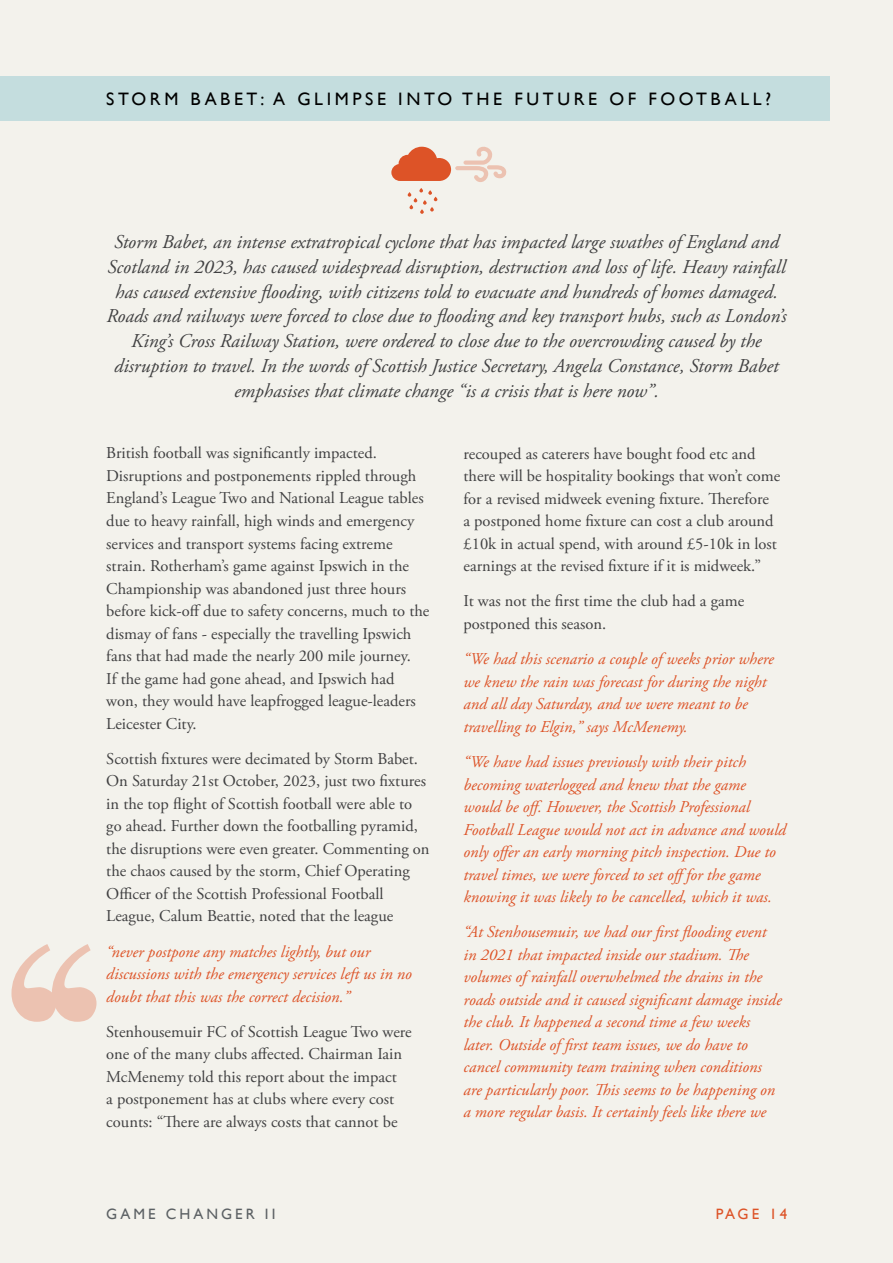
<style>
.page{position:relative;width:893px;height:1263px;background:#f3f2ec}
.page>*{position:absolute;margin:0;border:0;box-sizing:border-box;transform-origin:0 0}
.t1{font:italic 19.5px/24.8px "Adobe Garamond Pro";color:#404041;text-align:center}
.t2{font:18px "Gill Sans";letter-spacing:.2em;color:#000}
.t3{font:16.5px/22.5px "Adobe Garamond Pro";color:#404041}
.t4{font:italic 16.5px/22.5px "Adobe Garamond Pro";color:#dd5327}
.t5{font:15px "Gill Sans";letter-spacing:.2em;color:#5c6164}
.t6{font:15px "Gill Sans";letter-spacing:.18em;color:#dd5327}
</style>
<div class="page">
<svg style="left:11px;top:944px;width:86px;height:78px"></svg>
<div style="left:0;top:77px;width:829px;height:44px;background:#c4ddde"></div>
<svg style="left:408px;top:188px;width:29px;height:26px"></svg>
<svg style="left:391px;top:146px;width:116px;height:36px"></svg>
<p class="t2" style="left:106px;top:88px;width:666px">STORM BABET: A GLIMPSE INTO THE FUTURE OF FOOTBALL?</p>
<p class="t1" style="left:106px;top:230px;width:682px">Storm Babet, an intense extratropical cyclone that has impacted large swathes of England and Scotland in 2023, has caused widespread disruption, destruction and loss of life. Heavy rainfall has caused extensive flooding, with citizens told to evacuate and hundreds of homes damaged.<br>Roads and railways were forced to close due to flooding and key transport hubs, such as London’s King’s Cross Railway Station, were ordered to close due to the overcrowding caused by the disruption to travel. In the words of Scottish Justice Secretary, Angela Constance, Storm Babet emphasises that climate change “is a crisis that is here now”.</p>
<p class="t3" style="left:106px;top:443px;width:325px">British football was significantly impacted.<br>Disruptions and postponements rippled through England’s League Two and National League tables due to heavy rainfall, high winds and emergency services and transport systems facing extreme strain. Rotherham’s game against Ipswich in the Championship was abandoned just three hours before kick-off due to safety concerns, much to the dismay of fans - especially the travelling Ipswich fans that had made the nearly 200 mile journey.<br>If the game had gone ahead, and Ipswich had won, they would have leapfrogged league-leaders Leicester City.</p>
<p class="t3" style="left:106px;top:748px;width:325px">Scottish fixtures were decimated by Storm Babet.<br>On Saturday 21st October, 2023, just two fixtures in the top flight of Scottish football were able to go ahead. Further down the footballing pyramid, the disruptions were even greater. Commenting on the chaos caused by the storm, Chief Operating Officer of the Scottish Professional Football League, Calum Beattie, noted that the league</p>
<p class="t4" style="left:106px;top:941px;width:307px">“never postpone any matches lightly, but our discussions with the emergency services left us in no doubt that this was the correct decision.”</p>
<p class="t3" style="left:106px;top:1021px;width:307px">Stenhousemuir FC of Scottish League Two were one of the many clubs affected. Chairman Iain McMenemy told this report about the impact<br>a postponement has at clubs where every cost counts: “There are always costs that cannot be</p>
<p class="t3" style="left:463px;top:443px;width:318px">recouped as caterers have bought food etc and there will be hospitality bookings that won’t come for a revised midweek evening fixture. Therefore<br>a postponed home fixture can cost a club around £10k in actual spend, with around £5-10k in lost earnings at the revised fixture if it is midweek.”</p>
<p class="t3" style="left:463px;top:590px;width:282px">It was not the first time the club had a game postponed this season.</p>
<p class="t4" style="left:463px;top:648px;width:312px">“We had this scenario a couple of weeks prior where we knew the rain was forecast for during the night and all day Saturday, and we were meant to be travelling to Elgin,” says McMenemy.</p>
<p class="t4" style="left:463px;top:751px;width:324px">“We have had issues previously with their pitch becoming waterlogged and knew that the game would be off. However, the Scottish Professional Football League would not act in advance and would only offer an early morning pitch inspection. Due to travel times, we were forced to set offfor the game knowing it was likely to be cancelled, which it was.</p>
<p class="t4" style="left:463px;top:921px;width:320px">“At Stenhousemuir, we had our first flooding event in 2021 that impacted inside our stadium. The volumes of rainfall overwhelmed the drains in the roads outside and it caused significant damage inside the club. It happened a second time a few weeks later. Outside of first team issues, we do have to cancel community team training when conditions are particularly poor. This seems to be happening on a more regular basis. It certainly feels like there we</p>
<p class="t5" style="left:106px;top:1205px;width:171px">GAME CHANGER II</p>
<p class="t6" style="left:716px;top:1205px;width:73px">PAGE 14</p>
</div>
